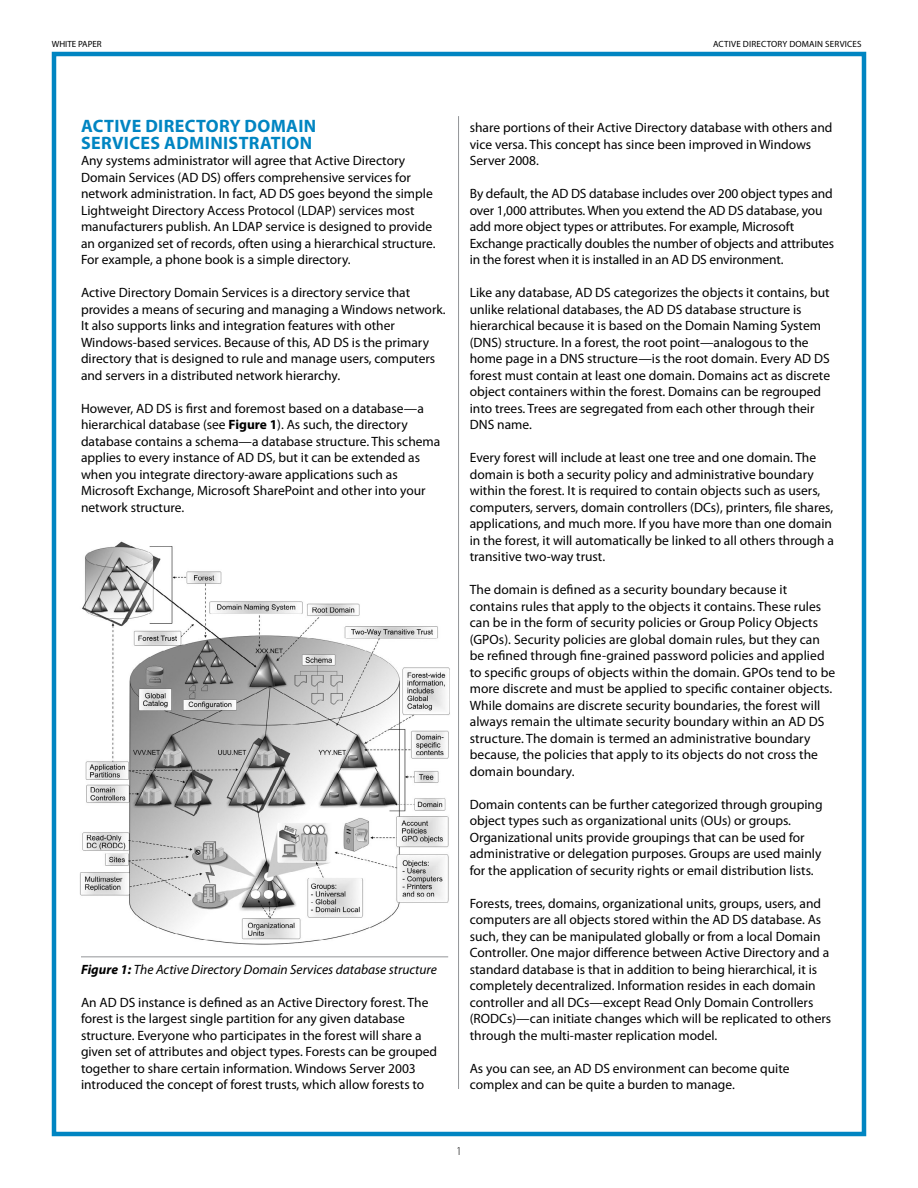
<style>
.page{position:relative;width:918px;height:1188px;background:#fff}
.page>*{position:absolute;margin:0;border:0;box-sizing:border-box;transform-origin:0 0}
.Subhead_1{font:700 18px/16.5px "Myriad Pro";letter-spacing:.02em;color:#0085c2}
.Body_Copy{font:13.5px/16.5px "Myriad Pro";color:#000}
.Figure_1_Body_Copy{font:italic 13.5px "Myriad Pro";color:#000}
.t1{font:300 12px "Myriad Pro";color:#000}
.t2{font:9px "Myriad Pro";letter-spacing:.02em;color:#000}
.t3{font:9px "Myriad Pro";color:#000}
.s1{font-weight:700}
</style>
<div class="page">
<div style="left:52px;top:52px;width:814px;height:1084px;border:4px solid #0085c2"></div>
<hr style="left:458px;top:116px;width:1px;height:973px;background:#939598">
<hr style="left:81px;top:956px;width:367px;height:1px;background:#939598">
<img style="left:80px;top:541px;width:370px;height:404px">
<p class="t3" style="left:52px;top:39px;width:52px">WHITE PAPER</p>
<p class="t2" style="left:713px;top:39px;width:150px">ACTIVE DIRECTORY DOMAIN SERVICES</p>
<p class="Subhead_1" style="left:81px;top:117px;width:237px">ACTIVE DIRECTORY DOMAIN<br>SERVICES ADMINISTRATION</p>
<p class="Body_Copy" style="left:81px;top:152px;width:356px">Any systems administrator will agree that Active Directory Domain Services (AD DS) offers comprehensive services for network administration. In fact, AD DS goes beyond the simple Lightweight Directory Access Protocol (LDAP) services most manufacturers publish. An LDAP service is designed to provide an organized set of records, often using a hierarchical structure.<br>For example, a phone book is a simple directory.</p>
<p class="Body_Copy" style="left:81px;top:284px;width:366px">Active Directory Domain Services is a directory service that provides a means of securing and managing a Windows network.<br>It also supports links and integration features with other Windows-based services. Because of this, AD DS is the primary directory that is designed to rule and manage users, computers and servers in a distributed network hierarchy.</p>
<p class="Body_Copy" style="left:81px;top:400px;width:361px">However, AD DS is first and foremost based on a database—a hierarchical database (see <span class="s1">Figure 1</span>). As such, the directory database contains a schema—a database structure. This schema applies to every instance of AD DS, but it can be extended as when you integrate directory-aware applications such as Microsoft Exchange, Microsoft SharePoint and other into your network structure.</p>
<p class="Figure_1_Body_Copy" style="left:81px;top:961px;width:357px"><span class="s1">Figure 1:</span> The Active Directory Domain Services database structure</p>
<p class="Body_Copy" style="left:81px;top:994px;width:358px">An AD DS instance is defined as an Active Directory forest. The forest is the largest single partition for any given database structure. Everyone who participates in the forest will share a given set of attributes and object types. Forests can be grouped together to share certain information. Windows Server 2003 introduced the concept of forest trusts, which allow forests to</p>
<p class="Body_Copy" style="left:470px;top:119px;width:364px">share portions of their Active Directory database with others and vice versa. This concept has since been improved in Windows<br>Server 2008.</p>
<p class="Body_Copy" style="left:470px;top:185px;width:366px">By default, the AD DS database includes over 200 object types and over 1,000 attributes. When you extend the AD DS database, you add more object types or attributes. For example, Microsoft Exchange practically doubles the number of objects and attributes in the forest when it is installed in an AD DS environment.</p>
<p class="Body_Copy" style="left:470px;top:284px;width:362px">Like any database, AD DS categorizes the objects it contains, but unlike relational databases, the AD DS database structure is hierarchical because it is based on the Domain Naming System (DNS) structure. In a forest, the root point—analogous to the home page in a DNS structure—is the root domain. Every AD DS forest must contain at least one domain. Domains act as discrete object containers within the forest. Domains can be regrouped into trees. Trees are segregated from each other through their DNS name.</p>
<p class="Body_Copy" style="left:470px;top:449px;width:366px">Every forest will include at least one tree and one domain. The domain is both a security policy and administrative boundary within the forest. It is required to contain objects such as users, computers, servers, domain controllers (DCs), printers, file shares, applications, and much more. If you have more than one domain in the forest, it will automatically be linked to all others through a transitive two-way trust.</p>
<p class="Body_Copy" style="left:470px;top:581px;width:367px">The domain is defined as a security boundary because it contains rules that apply to the objects it contains. These rules can be in the form of security policies or Group Policy Objects (GPOs). Security policies are global domain rules, but they can be refined through fine-grained password policies and applied to specific groups of objects within the domain. GPOs tend to be more discrete and must be applied to specific container objects.<br>While domains are discrete security boundaries, the forest will always remain the ultimate security boundary within an AD DS structure. The domain is termed an administrative boundary because, the policies that apply to its objects do not cross the domain boundary.</p>
<p class="Body_Copy" style="left:470px;top:796px;width:354px">Domain contents can be further categorized through grouping object types such as organizational units (OUs) or groups.<br>Organizational units provide groupings that can be used for administrative or delegation purposes. Groups are used mainly for the application of security rights or email distribution lists.</p>
<p class="Body_Copy" style="left:470px;top:895px;width:363px">Forests, trees, domains, organizational units, groups, users, and computers are all objects stored within the AD DS database. As such, they can be manipulated globally or from a local Domain Controller. One major difference between Active Directory and a standard database is that in addition to being hierarchical, it is completely decentralized. Information resides in each domain controller and all DCs—except Read Only Domain Controllers (RODCs)—can initiate changes which will be replicated to others through the multi-master replication model.</p>
<p class="Body_Copy" style="left:470px;top:1060px;width:321px">As you can see, an AD DS environment can become quite complex and can be quite a burden to manage.</p>
<p class="t1" style="left:456px;top:1144px;width:7px">1</p>
</div>
